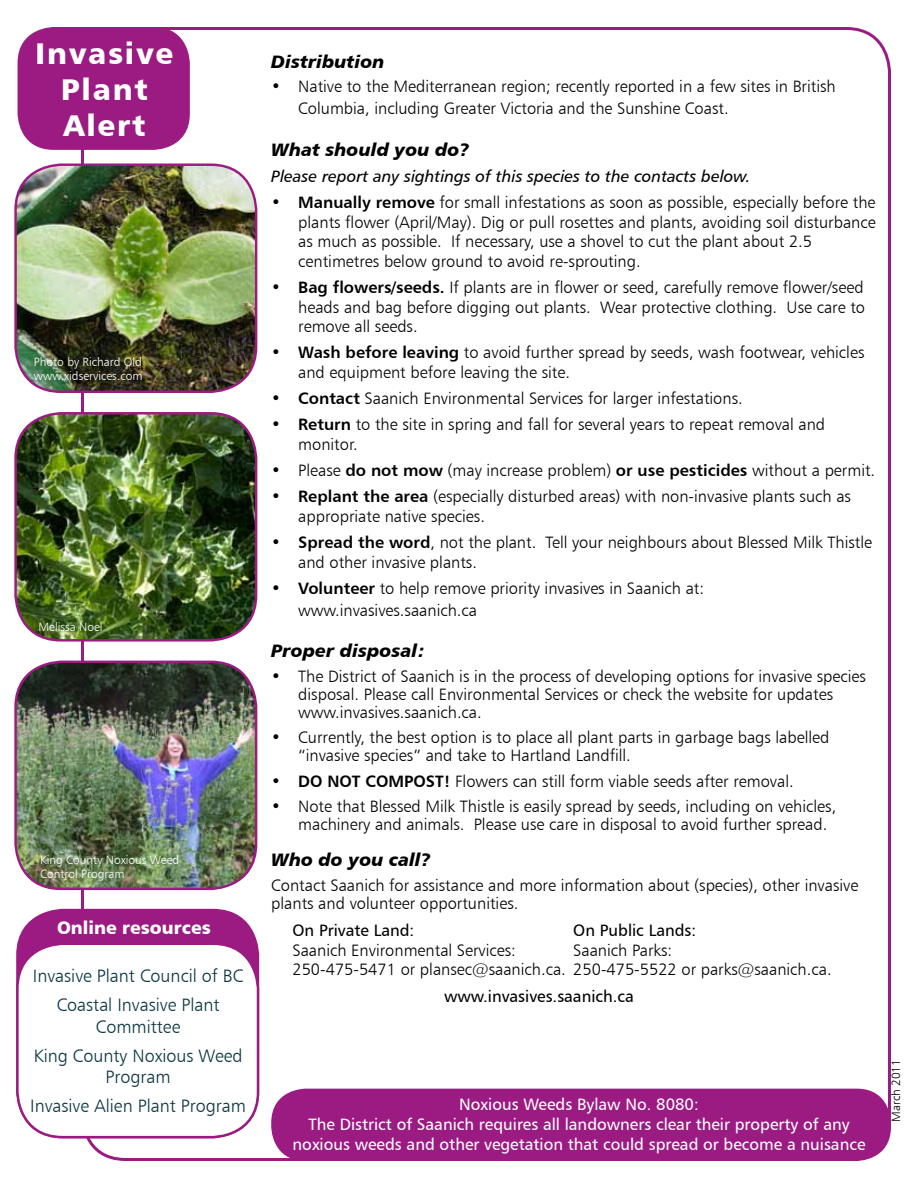
<style>
.page{position:relative;width:918px;height:1188px;background:#fff}
.page>*{position:absolute;margin:0;border:0;box-sizing:border-box;transform-origin:0 0}
.t1{font:30px/36px "Humanist 777 BT Black B";letter-spacing:.06em;color:#fff;text-align:center}
.t2{font:18px/28.7px "Humanist 777 BT Light B";color:#0a3542;text-align:center}
.t3{font:18px "Humanist 777 BT Black Italic B";color:#000}
.t4{font:18px "Humanist 777 BT Black B";color:#fff}
.t5{font:16.5px/19.5px "Humanist 777 BT Light B";color:#000}
.t6{font:16.5px/19.8px "Humanist 777 BT Roman B";color:#fff;text-align:center}
.t7{font:16.5px "Humanist 777 BT Italic B";color:#000}
.t8{font:16.5px "Humanist 777 BT Roman B";color:#000}
.t9{font:12px/14.4px "Humanist 777 BT Light B";color:#fff}
.t10{font:12px "Humanist 777 BT Light B";color:#000}
.s1{font-family:"Humanist 777 BT Bold B"}
</style>
<div class="page">
<div style="left:19px;top:28px;width:170px;height:121px;background:#9b1b83;border-radius:35px"></div>
<div style="left:18px;top:27px;width:172px;height:123px;border:2px solid #9b1b83;border-radius:35px"></div>
<div style="left:272px;top:1090px;width:618px;height:70px;background:#9b1b83;border-radius:33px"></div>
<div style="left:271px;top:1089px;width:620px;height:72px;border:2px solid #9b1b83;border-radius:33px"></div>
<img style="left:16px;top:165px;width:240px;height:227px">
<div style="left:14px;top:163px;width:243px;height:230px;border:2px solid #9b1b83;border-radius:45px"></div>
<img style="left:16px;top:413px;width:240px;height:227px">
<div style="left:14px;top:412px;width:243px;height:230px;border:2px solid #9b1b83;border-radius:45px"></div>
<img style="left:16px;top:662px;width:240px;height:227px">
<div style="left:14px;top:661px;width:243px;height:229px;border:2px solid #9b1b83;border-radius:45px"></div>
<div style="left:17px;top:910px;width:241px;height:227px;background:#9b1b83;border-radius:45px"></div>
<div style="left:17px;top:944px;width:241px;height:193px;background:#fff;border-radius:45px"></div>
<div style="left:16px;top:943px;width:243px;height:195px;border:2px solid #9b1b83;border-radius:45px"></div>
<h1 class="t1" style="left:36px;top:35px;width:139px">Invasive<br>Plant<br>Alert</h1>
<p class="t9" style="left:34px;top:354px;width:110px">Photo by Richard Old www.xidservices.com</p>
<p class="t9" style="left:39px;top:619px;width:66px">Melissa Noel</p>
<p class="t9" style="left:40px;top:852px;width:141px">King County Noxious Weed<br>Control Program</p>
<p class="t4" style="left:57px;top:916px;width:155px">Online resources</p>
<p class="t2" style="left:33px;top:962px;width:212px">Invasive Plant Council of BC<br>Coastal Invasive Plant</p>
<p class="t2" style="left:34px;top:1012px;width:210px">Committee<br>King County Noxious Weed</p>
<p class="t2" style="left:30px;top:1062px;width:217px">Program<br>Invasive Alien Plant Program</p>
<p class="t3" style="left:271px;top:50px;width:115px">Distribution</p>
<p class="t5" style="left:298px;top:76px;width:539px;line-height:21.6px;text-indent:-27px">• Native to the Mediterranean region; recently reported in a few sites in British<br>Columbia, including Greater Victoria and the Sunshine Coast.</p>
<p class="t3" style="left:271px;top:138px;width:200px">What should you do?</p>
<p class="t7" style="left:271px;top:166px;width:481px">Please report any sightings of this species to the contacts below.</p>
<p class="t5" style="left:298px;top:193px;width:579px;text-indent:-27px"><span class="s1">• Manually remove</span> for small infestations as soon as possible, especially before the plants flower (April/May). Dig or pull rosettes and plants, avoiding soil disturbance as much as possible. If necessary, use a shovel to cut the plant about 2.5 centimetres below ground to avoid re-sprouting.</p>
<p class="t5" style="left:298px;top:277px;width:568px;text-align:justify;text-indent:-27px"><span class="s1">• Bag flowers/seeds.</span> If plants are in flower or seed, carefully remove flower/seed heads and bag before digging out plants. Wear protective clothing. Use care to remove all seeds.</p>
<p class="t5" style="left:298px;top:343px;width:568px;text-indent:-27px"><span class="s1">• Wash before leaving</span> to avoid further spread by seeds, wash footwear, vehicles and equipment before leaving the site.</p>
<p class="t5" style="left:271px;top:388px;width:473px"><span class="s1">• Contact</span> Saanich Environmental Services for larger infestations.</p>
<p class="t5" style="left:298px;top:415px;width:529px;text-indent:-27px"><span class="s1">• Return</span> to the site in spring and fall for several years to repeat removal and monitor.</p>
<p class="t5" style="left:271px;top:460px;width:606px">• Please <span class="s1">do not mow</span> (may increase problem) <span class="s1">or use pesticides</span> without a permit.</p>
<p class="t5" style="left:298px;top:487px;width:554px;text-indent:-27px"><span class="s1">• Replant the area</span> (especially disturbed areas) with non-invasive plants such as appropriate native species.</p>
<p class="t5" style="left:298px;top:532px;width:575px;text-indent:-27px"><span class="s1">• Spread the word</span>, not the plant. Tell your neighbours about Blessed Milk Thistle and other invasive plants.</p>
<p class="t5" style="left:298px;top:577px;width:407px;line-height:21.6px;text-indent:-27px"><span class="s1">• Volunteer</span> to help remove priority invasives in Saanich at: www.invasives.saanich.ca</p>
<p class="t3" style="left:271px;top:639px;width:156px">Proper disposal:</p>
<p class="t5" style="left:298px;top:667px;width:569px;line-height:18px;text-indent:-27px">• The District of Saanich is in the process of developing options for invasive species disposal. Please call Environmental Services or check the website for updates www.invasives.saanich.ca.</p>
<p class="t5" style="left:298px;top:728px;width:533px;line-height:18px;text-indent:-27px">• Currently, the best option is to place all plant parts in garbage bags labelled “invasive species” and take to Hartland Landfill.</p>
<p class="t5" style="left:271px;top:771px;width:524px"><span class="s1">• DO NOT COMPOST!</span> Flowers can still form viable seeds after removal.</p>
<p class="t5" style="left:298px;top:797px;width:540px;line-height:18px;text-indent:-27px">• Note that Blessed Milk Thistle is easily spread by seeds, including on vehicles, machinery and animals. Please use care in disposal to avoid further spread.</p>
<p class="t3" style="left:271px;top:848px;width:161px">Who do you call?</p>
<p class="t5" style="left:271px;top:876px;width:589px;line-height:18px">Contact Saanich for assistance and more information about (species), other invasive plants and volunteer opportunities.</p>
<p class="t8" style="left:292px;top:920px;width:123px">On Private Land:</p>
<p class="t5" style="left:292px;top:940px;width:541px">Saanich Environmental Services:<br>250-475-5471 or plansec@saanich.ca. 250-475-5522 or parks@saanich.ca.</p>
<p class="t8" style="left:573px;top:920px;width:125px">On Public Lands:</p>
<p class="t5" style="left:573px;top:940px;width:100px">Saanich Parks:</p>
<p class="t8" style="left:444px;top:986px;width:191px">www.invasives.saanich.ca</p>
<p class="t6" style="left:293px;top:1094px;width:574px">Noxious Weeds Bylaw No. 8080:<br>The District of Saanich requires all landowners clear their property of any noxious weeds and other vegetation that could spread or become a nuisance</p>
<p class="t10" style="left:889px;top:1122px;width:64px;rotate:-90deg">March 2011</p>
</div>
